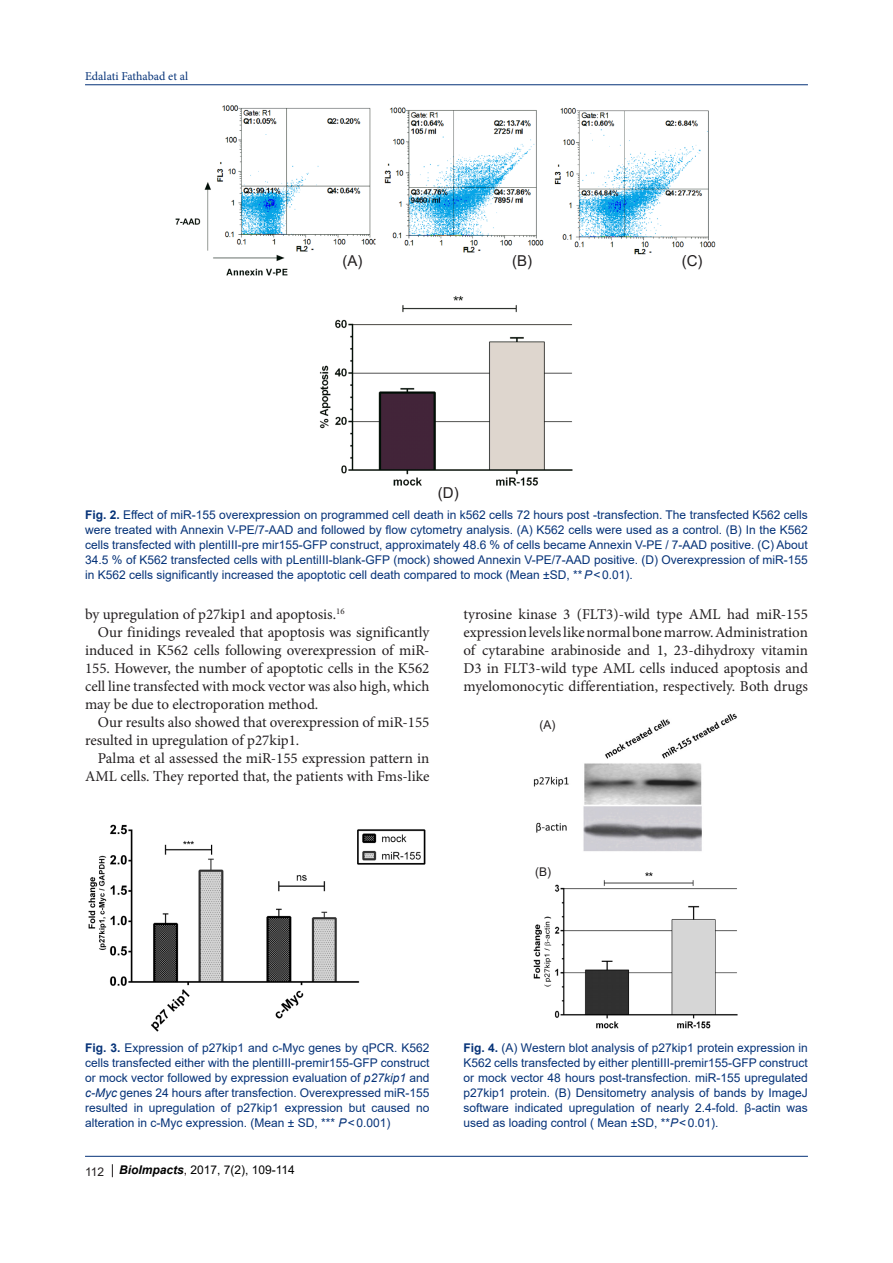
<style>
.page{position:relative;width:893px;height:1263px;background:#fff}
.page>*{position:absolute;margin:0;border:0;box-sizing:border-box;transform-origin:0 0}
.t1{font:15px/18px "Minion Pro";color:#231f20;text-align:justify}
.t2{font:15px "Arial";color:#231f20}
.t3{font:12px/15px "Arial";color:#053278;text-align:justify}
.t4{font:12px "Arial";color:#000}
.t5{font:12px "Minion Pro";letter-spacing:.005em;color:#053278}
.t6{font:12px "Arial";color:#231f20}
.s1{font-weight:700}
.s2{font-style:italic}
.s3{color:#231f20}
.s4{font-weight:700;font-style:italic}
.s5{color:#150000}
</style>
<div class="page">
<hr style="left:85px;top:84px;width:723px;height:1px;background:#053278">
<hr style="left:85px;top:1156px;width:723px;height:1px;background:#053278">
<svg style="left:112px;top:1164px;width:1px;height:13px"></svg>
<img style="left:175px;top:105px;width:541px;height:171px">
<img style="left:319px;top:296px;width:254px;height:190px">
<img style="left:88px;top:824px;width:338px;height:208px">
<img style="left:533px;top:713px;width:204px;height:138px">
<img style="left:533px;top:872px;width:205px;height:157px">
<p class="t5" style="left:85px;top:68px;width:105px">Edalati Fathabad et al</p>
<p class="t2" style="left:343px;top:251px;width:21px">(A)</p>
<p class="t2" style="left:512px;top:251px;width:21px">(B)</p>
<p class="t2" style="left:682px;top:251px;width:22px">(C)</p>
<p class="t2" style="left:438px;top:482px;width:22px">(D)</p>
<p class="t3" style="left:85px;top:507px;width:724px"><span class="s1">Fig. 2.</span> Effect of miR-155 overexpression on programmed cell death in k562 cells 72 hours post -transfection. The transfected K562 cells were treated with Annexin V-PE/7-AAD and followed by flow cytometry analysis. (A) K562 cells were used as a control. (B) In the K562 cells transfected with plentiIII-pre mir155-GFP construct, approximately 48.6 % of cells became Annexin V-PE / 7-AAD positive. (C) About 34.5 % of K562 transfected cells with pLentiIII-blank-GFP (mock) showed Annexin V-PE/7-AAD positive. (D) Overexpression of miR-155 in K562 cells significantly increased the apoptotic cell death compared to mock (Mean ±SD, **<span class="s2">P</span>&lt;0.01).</p>
<p class="t1" style="left:85px;top:605px;width:261px">by upregulation of p27kip1 and apoptosis.<sup>16</sup></p>
<p class="t1" style="left:85px;top:623px;width:346px;text-indent:13px">Our finidings revealed that apoptosis was significantly induced in K562 cells following overexpression of miR-155. However, the number of apoptotic cells in the K562 cell line transfected with mock vector was also high, which may be due to electroporation method.</p>
<p class="t1" style="left:85px;top:713px;width:346px;text-indent:13px">Our results also showed that overexpression of miR-155 resulted in upregulation of p27kip1.</p>
<p class="t1" style="left:85px;top:749px;width:346px;text-align:right">Palma et al assessed the miR-155 expression pattern in<br>AML cells. They reported that, the patients with Fms-like</p>
<p class="t1" style="left:463px;top:605px;width:346px">tyrosine kinase 3 (FLT3)-wild type AML had miR-155 expression levels like normal bone marrow. Administration of cytarabine arabinoside and 1, 23-dihydroxy vitamin D3 in FLT3-wild type AML cells induced apoptosis and myelomonocytic differentiation, respectively. Both drugs</p>
<p class="t6" style="left:539px;top:716px;width:17px">(A)</p>
<p class="t6" style="left:535px;top:864px;width:17px">(B)</p>
<p class="t3" style="left:85px;top:1040px;width:346px"><span class="s1">Fig. 3.</span> Expression of p27kip1 and c-Myc genes by qPCR. K562 cells transfected either with the plentiIII-premir155-GFP construct or mock vector followed by expression evaluation of <span class="s2">p27kip1</span> and <span class="s2">c-Myc</span> genes 24 hours after transfection. Overexpressed miR-155 resulted in upregulation of p27kip1 expression but caused no alteration in c-Myc expression. (Mean ± SD, *** <span class="s2">P</span>&lt;0.001)</p>
<p class="t3" style="left:463px;top:1040px;width:346px"><span class="s1">Fig. 4.</span> (A) Western blot analysis of p27kip1 protein expression in K562 cells transfected by either plentiIII-premir155-GFP construct or mock vector 48 hours post-transfection. miR-155 upregulated p27kip1 protein. (B) Densitometry analysis of bands by ImageJ software indicated upregulation of nearly 2.4-fold. β-actin was used as loading control ( Mean ±SD, **<span class="s2">P</span>&lt;0.01).</p>
<p class="t4" style="left:85px;top:1162px;width:211px"><span class="s3">112</span> <span class="s4">BioImpacts</span><span class="s5">,</span> 2017, 7(2), 109-114</p>
</div>
